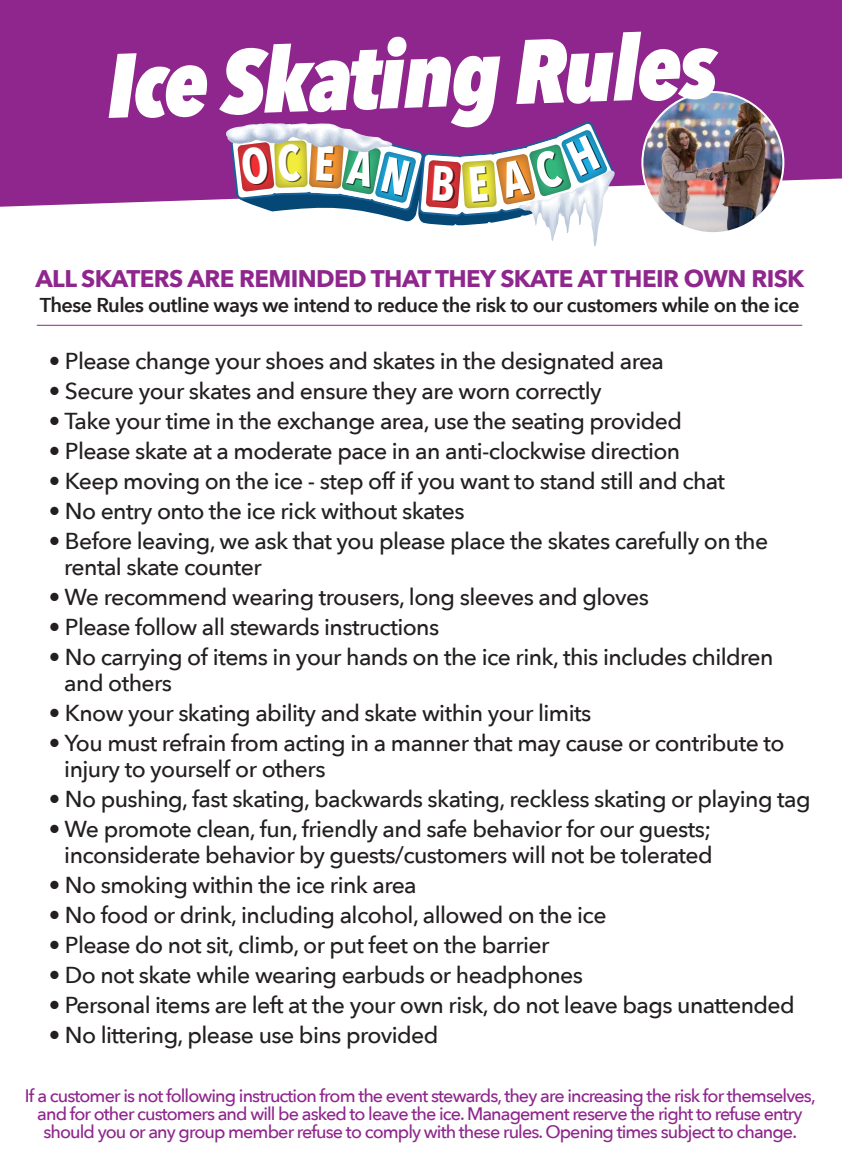
<style>
.page{position:relative;width:842px;height:1163px;background:#fff}
.page>*{position:absolute;margin:0;border:0;box-sizing:border-box;transform-origin:0 0}
.t1{font:italic 800 90px "Avenir Next Condensed";color:#fff}
.t2{font:700 24px "Avenir Next";letter-spacing:-.025em;color:#8f268d}
.t3{font:500 23px/26px "Avenir Next";letter-spacing:-.025em;color:#231f20}
.t4{font:600 20px "Avenir Next";letter-spacing:-.025em;color:#231f20}
.t5{font:500 18px/18px "Avenir Next";letter-spacing:-.05em;color:#8f268d;text-align:center}
</style>
<div class="page">
<div style="left:0;top:0;width:842px;height:207px;background:#8f268d"></div>
<img style="left:642px;top:92px;width:141px;height:141px;border-radius:70px">
<hr style="left:37px;top:325px;width:765px;height:1px;background:#8f268d">
<svg style="left:226px;top:119px;width:390px;height:127px"></svg>
<h1 class="t1" style="left:104px;top:30px;width:613px;rotate:-2deg">Ice Skating Rules</h1>
<p class="t2" style="left:35px;top:258px;width:770px">ALL SKATERS ARE REMINDED THAT THEY SKATE AT THEIR OWN RISK</p>
<p class="t4" style="left:40px;top:288px;width:761px">These Rules outline ways we intend to reduce the risk to our customers while on the ice</p>
<p class="t3" style="left:49px;top:347px;width:617px">• Please change your shoes and skates in the designated area</p>
<p class="t3" style="left:49px;top:377px;width:554px">• Secure your skates and ensure they are worn correctly</p>
<p class="t3" style="left:49px;top:407px;width:635px">• Take your time in the exchange area, use the seating provided</p>
<p class="t3" style="left:49px;top:437px;width:633px">• Please skate at a moderate pace in an anti-clockwise direction</p>
<p class="t3" style="left:49px;top:467px;width:678px">• Keep moving on the ice - step off if you want to stand still and chat</p>
<p class="t3" style="left:49px;top:497px;width:417px">• No entry onto the ice rick without skates</p>
<p class="t3" style="left:64px;top:527px;width:705px;text-indent:-16px">• Before leaving, we ask that you please place the skates carefully on the rental skate counter</p>
<p class="t3" style="left:49px;top:583px;width:602px">• We recommend wearing trousers, long sleeves and gloves</p>
<p class="t3" style="left:49px;top:613px;width:392px">• Please follow all stewards instructions</p>
<p class="t3" style="left:64px;top:643px;width:711px;text-indent:-16px">• No carrying of items in your hands on the ice rink, this includes children and others</p>
<p class="t3" style="left:49px;top:699px;width:544px">• Know your skating ability and skate within your limits</p>
<p class="t3" style="left:64px;top:729px;width:722px;text-indent:-16px">• You must refrain from acting in a manner that may cause or contribute to injury to yourself or others</p>
<p class="t3" style="left:49px;top:785px;width:763px">• No pushing, fast skating, backwards skating, reckless skating or playing tag</p>
<p class="t3" style="left:49px;top:815px;width:665px;text-align:right">• We promote clean, fun, friendly and safe behavior for our guests; inconsiderate behavior by guests/customers will not be tolerated</p>
<p class="t3" style="left:49px;top:871px;width:369px">• No smoking within the ice rink area</p>
<p class="t3" style="left:49px;top:901px;width:559px">• No food or drink, including alcohol, allowed on the ice</p>
<p class="t3" style="left:49px;top:931px;width:502px">• Please do not sit, climb, or put feet on the barrier</p>
<p class="t3" style="left:49px;top:961px;width:536px">• Do not skate while wearing earbuds or headphones</p>
<p class="t3" style="left:49px;top:991px;width:747px">• Personal items are left at the your own risk, do not leave bags unattended</p>
<p class="t3" style="left:49px;top:1021px;width:391px">• No littering, please use bins provided</p>
<p class="t5" style="left:25px;top:1085px;width:792px">If a customer is not following instruction from the event stewards, they are increasing the risk for themselves, and for other customers and will be asked to leave the ice. Management reserve the right to refuse entry should you or any group member refuse to comply with these rules. Opening times subject to change.</p>
</div>
